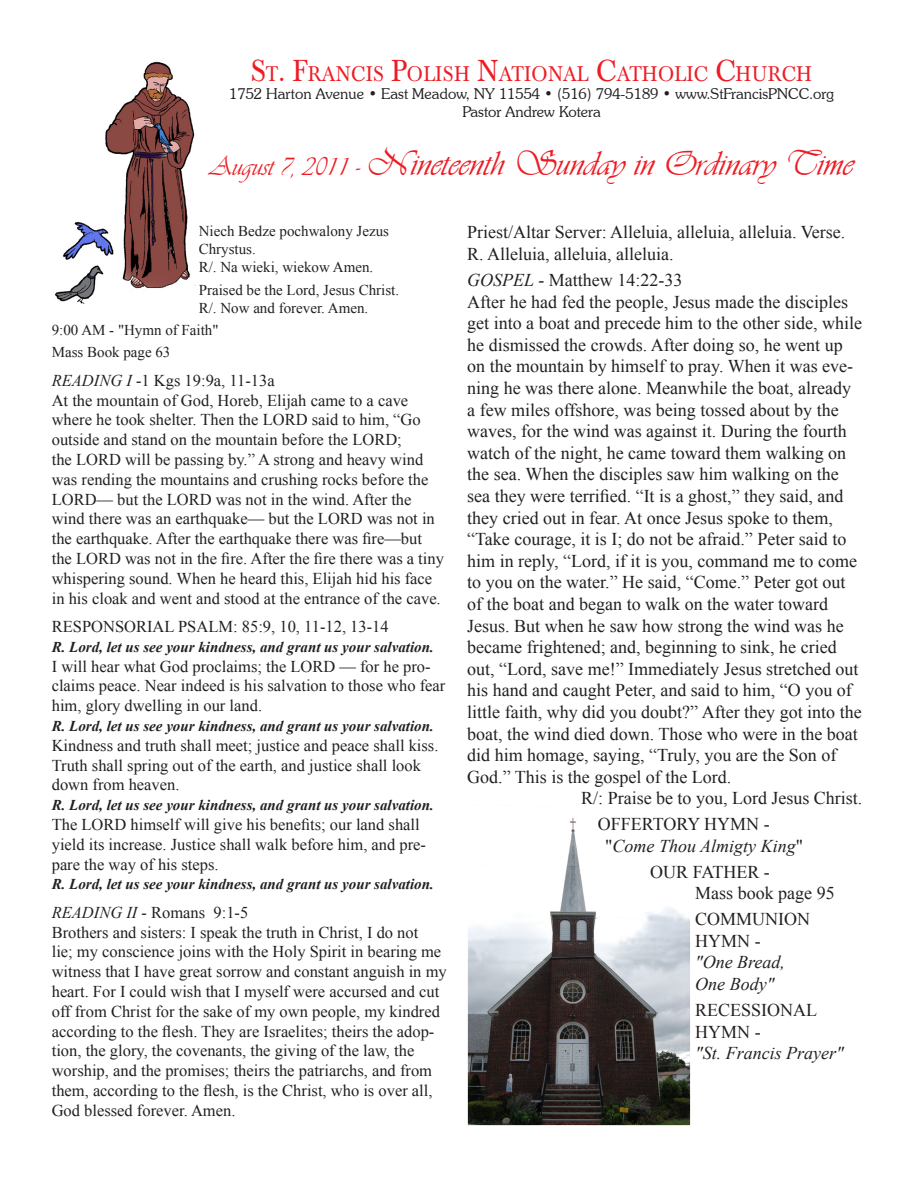
<style>
.page{position:relative;width:918px;height:1188px;background:#fff}
.page>*{position:absolute;margin:0;border:0;box-sizing:border-box;transform-origin:0 0}
.t1{font:36px "Vivaldii";color:#ed1c24}
.t2{font:21px "Baskerville BE";letter-spacing:.02em;color:#ed1c24;scale:.9 1}
.t3{font:18px/21.6px "Times New Roman";color:#231f20}
.t4{font:italic 18px/21.6px "Times New Roman";color:#231f20}
.t5{font:16.5px/19.8px "Times New Roman";color:#231f20}
.t6{font:italic 700 15px "Times New Roman";color:#231f20}
.t7{font:15px/18px "Times New Roman";color:#231f20}
.t8{font:300 15px "Souvenir IT Cby BT";color:#231f20}
.s1{font-size:30px}
.s2{font-size:27px}
.s3{font-style:italic}
.s4{font-style:normal}
</style>
<div class="page">
<img style="left:468px;top:817px;width:222px;height:308px">
<img style="left:55px;top:61px;width:141px;height:243px">
<p class="t2" style="left:251px;top:62px;width:625px"><span class="s1">S</span>T<span class="s1">. F</span>RANCIS <span class="s1">P</span>OLISH <span class="s1">N</span>ATIONAL <span class="s1">C</span>ATHOLIC <span class="s1">C</span>HURCH</p>
<p class="t8" style="left:229px;top:85px;width:606px">1752 Harton Avenue • East Meadow, NY 11554 • (516) 794-5189 • www.StFrancisPNCC.org</p>
<p class="t8" style="left:462px;top:103px;width:140px">Pastor Andrew Kotera</p>
<p class="t1" style="left:210px;top:143px;width:645px"><span class="s2">August 7, 2011 -</span> Nineteenth Sunday in Ordinary Time</p>
<p class="t7" style="left:199px;top:222px;width:192px">Niech Bedze pochwalony Jezus<br>Chrystus.<br>R/. Na wieki, wiekow Amen.</p>
<p class="t7" style="left:199px;top:280px;width:202px">Praised be the Lord, Jesus Christ.<br>R/. Now and forever. Amen.</p>
<p class="t7" style="left:52px;top:321px;width:168px">9:00 AM - "Hymn of Faith"</p>
<p class="t7" style="left:52px;top:343px;width:120px">Mass Book page 63</p>
<p class="t5" style="left:52px;top:370px;width:225px"><span class="s3">READING I -</span>1 Kgs 19:9a, 11-13a</p>
<p class="t5" style="left:52px;top:390px;width:394px">At the mountain of God, Horeb, Elijah came to a cave where he took shelter. Then the LORD said to him, “Go outside and stand on the mountain before the LORD;<br>the LORD will be passing by.” A strong and heavy wind was rending the mountains and crushing rocks before the LORD— but the LORD was not in the wind. After the wind there was an earthquake— but the LORD was not in the earthquake. After the earthquake there was fire—but the LORD was not in the fire. After the fire there was a tiny whispering sound. When he heard this, Elijah hid his face in his cloak and went and stood at the entrance of the cave.</p>
<p class="t5" style="left:52px;top:616px;width:339px">RESPONSORIAL PSALM: 85:9, 10, 11-12, 13-14</p>
<p class="t6" style="left:52px;top:636px;width:384px">R. Lord, let us see your kindness, and grant us your salvation.</p>
<p class="t5" style="left:52px;top:656px;width:395px">I will hear what God proclaims; the LORD — for he pro&shy;claims peace. Near indeed is his salvation to those who fear him, glory dwelling in our land.</p>
<p class="t6" style="left:52px;top:715px;width:384px">R. Lord, let us see your kindness, and grant us your salvation.</p>
<p class="t5" style="left:52px;top:735px;width:388px">Kindness and truth shall meet; justice and peace shall kiss.</p>
<p class="t5" style="left:52px;top:755px;width:371px">Truth shall spring out of the earth, and justice shall look down from heaven.</p>
<p class="t6" style="left:52px;top:795px;width:384px">R. Lord, let us see your kindness, and grant us your salvation.</p>
<p class="t5" style="left:52px;top:814px;width:376px">The LORD himself will give his benefits; our land shall yield its increase. Justice shall walk before him, and pre&shy;pare the way of his steps.</p>
<p class="t6" style="left:52px;top:874px;width:384px">R. Lord, let us see your kindness, and grant us your salvation.</p>
<p class="t5" style="left:52px;top:902px;width:198px"><span class="s3">READING II ‑</span> Romans 9:1-5</p>
<p class="t5" style="left:52px;top:922px;width:397px">Brothers and sisters: I speak the truth in Christ, I do not<br>lie; my conscience joins with the Holy Spirit in bearing me witness that I have great sorrow and constant anguish in my heart. For I could wish that I myself were accursed and cut off from Christ for the sake of my own people, my kindred according to the flesh. They are Israelites; theirs the adop&shy;tion, the glory, the covenants, the giving of the law, the worship, and the promises; theirs the patriarchs, and from them, according to the flesh, is the Christ, who is over all, God blessed forever. Amen.</p>
<p class="t3" style="left:467px;top:221px;width:380px">Priest/Altar Server: Alleluia, alleluia, alleluia. Verse.<br>R. Alleluia, alleluia, alleluia.</p>
<p class="t3" style="left:467px;top:269px;width:217px"><span class="s3">GOSPEL -</span> Matthew 14:22-33</p>
<p class="t3" style="left:467px;top:290px;width:382px">After he had fed the people, Jesus made the disciples</p>
<p class="t3" style="left:467px;top:312px;width:396px">get into a boat and precede him to the other side, while</p>
<p class="t3" style="left:467px;top:334px;width:377px">he dismissed the crowds. After doing so, he went up</p>
<p class="t3" style="left:467px;top:355px;width:387px">on the mountain by himself to pray. When it was eve-</p>
<p class="t3" style="left:467px;top:377px;width:385px">ning he was there alone. Meanwhile the boat, already</p>
<p class="t3" style="left:467px;top:398px;width:373px">a few miles offshore, was being tossed about by the</p>
<p class="t3" style="left:467px;top:420px;width:381px">waves, for the wind was against it. During the fourth</p>
<p class="t3" style="left:467px;top:442px;width:380px">watch of the night, he came toward them walking on</p>
<p class="t3" style="left:467px;top:463px;width:373px">the sea. When the disciples saw him walking on the</p>
<p class="t3" style="left:467px;top:485px;width:378px">sea they were terrified. “It is a ghost,” they said, and</p>
<p class="t3" style="left:467px;top:506px;width:367px">they cried out in fear. At once Jesus spoke to them,</p>
<p class="t3" style="left:467px;top:528px;width:381px">“Take courage, it is I; do not be afraid.” Peter said to</p>
<p class="t3" style="left:467px;top:550px;width:391px">him in reply, “Lord, if it is you, command me to come</p>
<p class="t3" style="left:467px;top:571px;width:380px">to you on the water.” He said, “Come.” Peter got out</p>
<p class="t3" style="left:467px;top:593px;width:362px">of the boat and began to walk on the water toward</p>
<p class="t3" style="left:467px;top:614px;width:378px">Jesus. But when he saw how strong the wind was he</p>
<p class="t3" style="left:467px;top:636px;width:371px">became frightened; and, beginning to sink, he cried</p>
<p class="t3" style="left:467px;top:658px;width:393px">out, “Lord, save me!” Immediately Jesus stretched out</p>
<p class="t3" style="left:467px;top:679px;width:386px">his hand and caught Peter, and said to him, “O you of</p>
<p class="t3" style="left:467px;top:701px;width:396px">little faith, why did you doubt?” After they got into the</p>
<p class="t3" style="left:467px;top:722px;width:392px">boat, the wind died down. Those who were in the boat</p>
<p class="t3" style="left:467px;top:744px;width:371px">did him homage, saying, “Truly, you are the Son of</p>
<p class="t3" style="left:467px;top:766px;width:266px">God.” This is the gospel of the Lord.</p>
<p class="t3" style="left:581px;top:787px;width:283px">R/: Praise be to you, Lord Jesus Christ.</p>
<p class="t4" style="left:605px;top:813px;width:199px;text-indent:-8px"><span class="s4">OFFERTORY HYMN - "</span>Come Thou Almigty King<span class="s4">"</span></p>
<p class="t3" style="left:695px;top:861px;width:141px;text-indent:-45px">OUR FATHER -<br>Mass book page 95</p>
<p class="t4" style="left:695px;top:908px;width:116px"><span class="s4">COMMUNION<br>HYMN -<br></span>"One Bread,<br>One Body"</p>
<p class="t4" style="left:695px;top:999px;width:150px"><span class="s4">RECESSIONAL<br>HYMN -<br></span>"St. Francis Prayer"</p>
</div>
